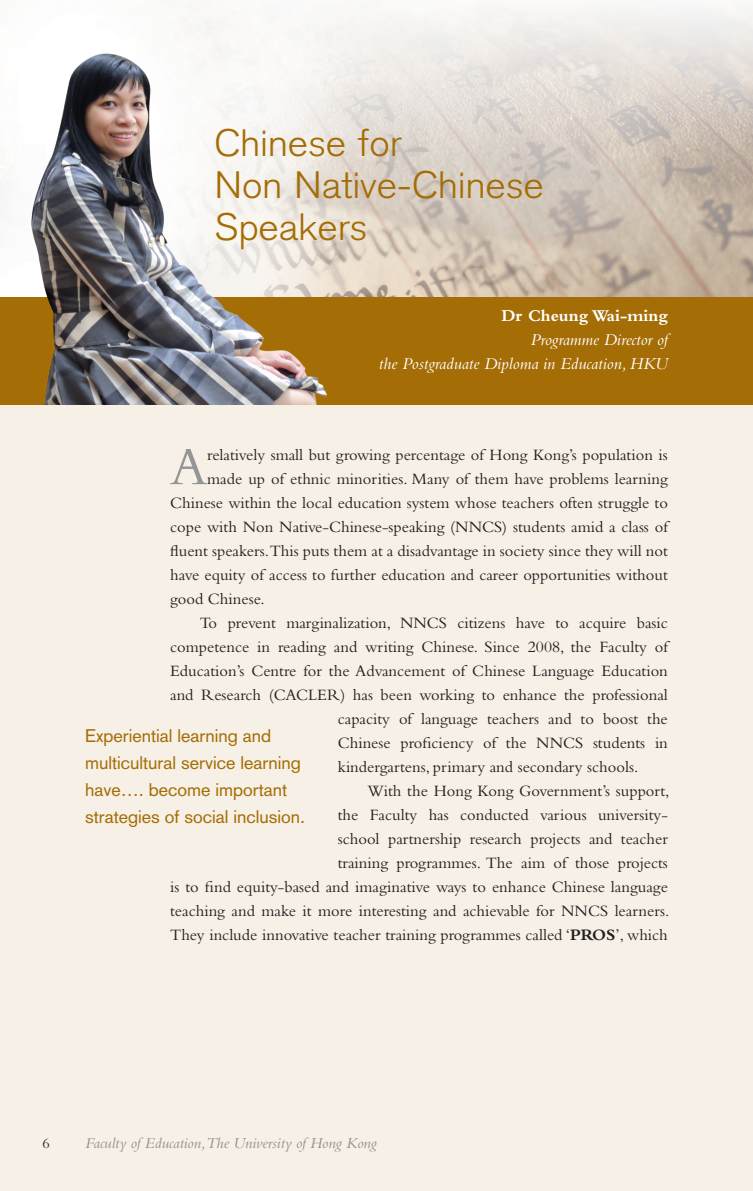
<style>
.page{position:relative;width:753px;height:1191px;background:#f6f0e6}
.page>*{position:absolute;margin:0;border:0;box-sizing:border-box;transform-origin:0 0}
.t1{font:55.05px "Bembo";color:#939598}
.t2{font:300 37.5px/42px "Akzidenz Grotesk";letter-spacing:.01em;color:#a46d05;scale:1.05 1}
.t3{font:18px/27px "Akzidenz Grotesk";color:#a46d05}
.t4{font:italic 17.25px "Bembo";color:#fff}
.t5{font:700 17.25px "Bembo";color:#fff}
.t6{font:16.5px/24px "Bembo";color:#231f20;text-align:right}
.t7{font:italic 15.75px "Bembo";color:#939598}
.t8{font:15px "Bembo";color:#231f20}
.s1{font-weight:700}
</style>
<div class="page">
<img style="left:0;top:0;width:753px;height:297px">
<div style="left:0;top:297px;width:753px;height:108px;background:#a46d05"></div>
<img style="left:32px;top:53px;width:295px;height:352px">
<p class="t2" style="left:214px;top:122px;width:315px">Chinese for<br>Non Native-Chinese<br>Speakers</p>
<p class="t5" style="left:501px;top:306px;width:168px">Dr Cheung Wai-ming</p>
<p class="t4" style="left:530px;top:329px;width:139px">Programme Director of</p>
<p class="t4" style="left:379px;top:353px;width:290px">the Postgraduate Diploma in Education, HKU</p>
<p class="t1" style="left:170px;top:435px;width:39px">A</p>
<p class="t6" style="left:207px;top:442px;width:462px">relatively small but growing percentage of Hong Kong’s population is</p>
<p class="t6" style="left:207px;top:466px;width:462px">made up of ethnic minorities. Many of them have problems learning</p>
<p class="t6" style="left:170px;top:490px;width:499px">Chinese within the local education system whose teachers often struggle to</p>
<p class="t6" style="left:170px;top:514px;width:499px">cope with Non Native-Chinese-speaking (NNCS) students amid a class of</p>
<p class="t6" style="left:170px;top:538px;width:499px">fluent speakers.This puts them at a disadvantage in society since they will not</p>
<p class="t6" style="left:170px;top:562px;width:499px">have equity of access to further education and career opportunities without</p>
<p class="t6" style="left:170px;top:586px;width:96px">good Chinese.</p>
<p class="t6" style="left:200px;top:610px;width:469px">To prevent marginalization, NNCS citizens have to acquire basic</p>
<p class="t6" style="left:170px;top:634px;width:499px">competence in reading and writing Chinese. Since 2008, the Faculty of</p>
<p class="t6" style="left:170px;top:658px;width:499px">Education’s Centre for the Advancement of Chinese Language Education</p>
<p class="t6" style="left:170px;top:682px;width:499px">and Research (CACLER) has been working to enhance the professional</p>
<p class="t6" style="left:338px;top:706px;width:331px">capacity of language teachers and to boost the</p>
<p class="t6" style="left:338px;top:730px;width:331px">Chinese proficiency of the NNCS students in</p>
<p class="t6" style="left:338px;top:754px;width:302px">kindergartens, primary and secondary schools.</p>
<p class="t6" style="left:170px;top:778px;width:501px">With the Hong Kong Government’s support,<br>the Faculty has conducted various university-<br>school partnership research projects and teacher<br>training programmes. The aim of those projects<br>is to find equity-based and imaginative ways to enhance Chinese language teaching and make it more interesting and achievable for NNCS learners.<br>They include innovative teacher training programmes called ‘<span class="s1">PROS</span>’, which</p>
<p class="t3" style="left:85px;top:722px;width:222px">Experiential learning and multicultural service learning have…. become important strategies of social inclusion.</p>
<p class="t8" style="left:43px;top:1134px;width:9px">6</p>
<p class="t7" style="left:85px;top:1134px;width:293px">Faculty of Education, The University of Hong Kong</p>
</div>
